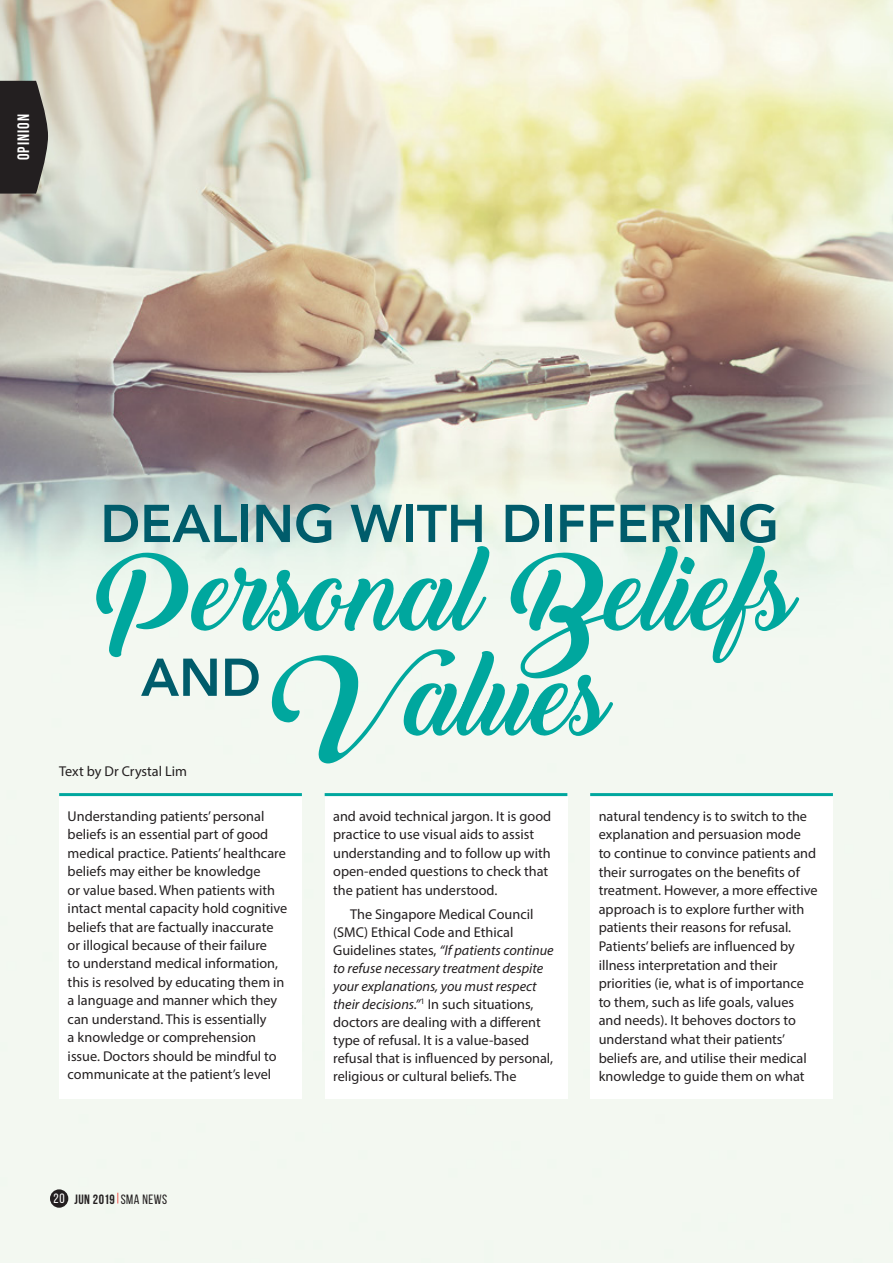
<style>
.page{position:relative;width:893px;height:1263px;background:#fff}
.page>*{position:absolute;margin:0;border:0;box-sizing:border-box;transform-origin:0 0}
.t1{font:800 52.65px "Avenir LT Std";color:#005c6b}
.t2{font:700 16.5px "Bebas Neue";letter-spacing:.065em;color:#fff}
.t3{font:14.25px/18.5px "Myriad Pro";color:#231f20}
.t4{font:700 13.5px "Bebas Neue";letter-spacing:.035em;color:#231f20}
.s1{font-style:italic}
.s2{font-weight:400;color:#fff}
.s3{font-weight:400}
</style>
<div class="page">
<img style="left:0;top:0;width:893px;height:1263px">
<div style="left:59px;top:793px;width:243px;height:305px;background:#fff"></div>
<div style="left:325px;top:793px;width:242px;height:305px;background:#fff"></div>
<div style="left:590px;top:793px;width:243px;height:305px;background:#fff"></div>
<hr style="left:59px;top:793px;width:243px;height:3px;background:#00a79e">
<hr style="left:325px;top:793px;width:242px;height:3px;background:#00a79e">
<hr style="left:590px;top:793px;width:243px;height:3px;background:#00a79e">
<svg style="left:96px;top:546px;width:703px;height:217px"></svg>
<div style="left:50px;top:1189px;width:18px;height:19px;background:#231f20;border-radius:50%"></div>
<svg style="left:0;top:81px;width:48px;height:113px;background:#353130"></svg>
<p class="t2" style="left:14px;top:160px;width:48px;rotate:-90deg">OPINION</p>
<h1 class="t1" style="left:100px;top:493px;width:680px">DEALING WITH DIFFERING</h1>
<h1 class="t1" style="left:141px;top:646px;width:121px">AND</h1>
<p class="t3" style="left:59px;top:762px;width:130px">Text by Dr Crystal Lim</p>
<p class="t3" style="left:68px;top:806px;width:221px">Understanding patients’ personal beliefs is an essential part of good medical practice. Patients’ healthcare beliefs may either be knowledge<br>or value based. When patients with intact mental capacity hold cognitive beliefs that are factually inaccurate or illogical because of their failure<br>to understand medical information, this is resolved by educating them in a language and manner which they can understand. This is essentially<br>a knowledge or comprehension issue. Doctors should be mindful to communicate at the patient’s level</p>
<p class="t3" style="left:333px;top:806px;width:220px">and avoid technical jargon. It is good practice to use visual aids to assist understanding and to follow up with open-ended questions to check that the patient has understood.</p>
<p class="t3" style="left:333px;top:905px;width:222px;line-height:18px;text-indent:17px">The Singapore Medical Council (SMC) Ethical Code and Ethical Guidelines states, <span class="s1">“If patients continue to refuse necessary treatment despite your explanations, you must respect their decisions.”</span><sup>1</sup> In such situations, doctors are dealing with a different type of refusal. It is a value-based refusal that is influenced by personal, religious or cultural beliefs. The</p>
<p class="t4" style="left:54px;top:1191px;width:115px"><span class="s2">20</span> JUN 2019 <span class="s3">SMA NEWS</span></p>
<p class="t3" style="left:599px;top:806px;width:220px">natural tendency is to switch to the explanation and persuasion mode<br>to continue to convince patients and their surrogates on the benefits of treatment. However, a more effective approach is to explore further with patients their reasons for refusal.<br>Patients’ beliefs are influenced by illness interpretation and their priorities (ie, what is of importance to them, such as life goals, values and needs). It behoves doctors to understand what their patients’ beliefs are, and utilise their medical knowledge to guide them on what</p>
</div>
